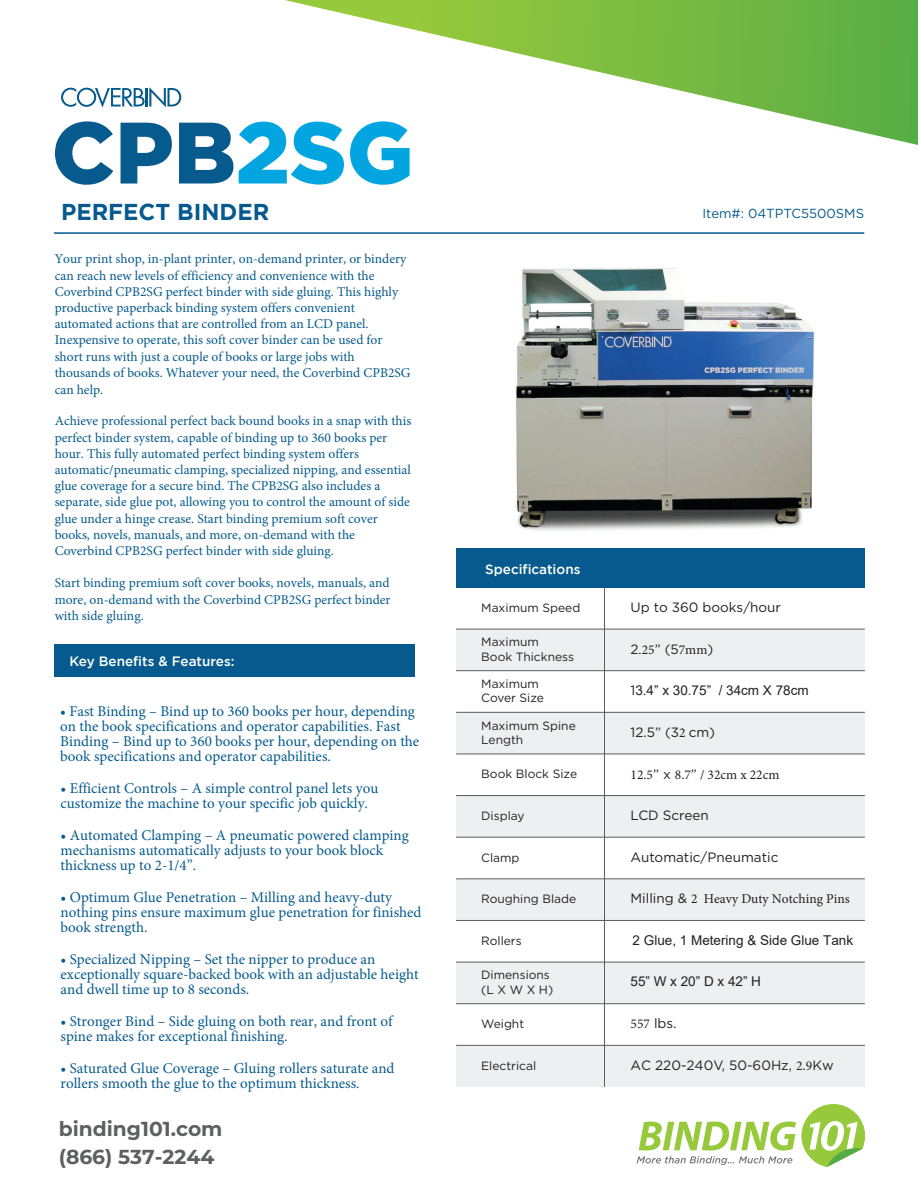
<style>
.page{position:relative;width:918px;height:1188px;background:#fff}
.page>*{position:absolute;margin:0;border:0;box-sizing:border-box;transform-origin:0 0}
.t1{font:900 87px "Gotham";color:#065a8d}
.t2{font:700 22.95px "Gotham";color:#065a8d}
.t3{font:700 20.25px/27.6px "Montserrat";color:#5e5f5f}
.t4{font:15px/15px "Minion Pro";color:#065a8d}
.t5{font:13.5px/16.2px "Minion Pro";color:#065a8d}
.t6{font:13.5px "Gotham";color:#231f20}
.t7{font:13.5px "Arial";color:#231f20}
.t8{font:13.5px "Minion Pro";color:#231f20}
.t9{font:500 13.5px "Gotham";color:#fff}
.t10{font:13.05px "Gotham";color:#065a8d}
.t11{font:12px/14.4px "Gotham";color:#231f20}
.s1{color:#03a5e1}
.s2{font-family:"Gotham"}
.s3{font-family:"Minion Pro"}
</style>
<div class="page">
<img style="left:515px;top:267px;width:300px;height:264px">
<div style="left:456px;top:1045px;width:409px;height:42px;background:#edeff0"></div>
<div style="left:456px;top:962px;width:409px;height:42px;background:#edeff0"></div>
<div style="left:456px;top:879px;width:409px;height:41px;background:#edeff0"></div>
<div style="left:456px;top:796px;width:409px;height:41px;background:#edeff0"></div>
<div style="left:456px;top:712px;width:409px;height:42px;background:#edeff0"></div>
<div style="left:456px;top:629px;width:409px;height:42px;background:#edeff0"></div>
<hr style="left:456px;top:629px;width:409px;height:1px;background:#5b5b5b">
<hr style="left:456px;top:670px;width:409px;height:1px;background:#5b5b5b">
<hr style="left:456px;top:712px;width:409px;height:1px;background:#5b5b5b">
<hr style="left:456px;top:754px;width:409px;height:1px;background:#5b5b5b">
<hr style="left:456px;top:795px;width:409px;height:1px;background:#5b5b5b">
<hr style="left:456px;top:837px;width:409px;height:1px;background:#5b5b5b">
<hr style="left:456px;top:878px;width:409px;height:1px;background:#5b5b5b">
<hr style="left:456px;top:920px;width:409px;height:1px;background:#5b5b5b">
<hr style="left:456px;top:962px;width:409px;height:1px;background:#5b5b5b">
<hr style="left:456px;top:1003px;width:409px;height:1px;background:#5b5b5b">
<hr style="left:456px;top:1045px;width:409px;height:1px;background:#5b5b5b">
<div style="left:456px;top:548px;width:409px;height:40px;background:#065a8d"></div>
<hr style="left:54px;top:232px;width:810px;height:2px;background:#065a8d">
<div style="left:55px;top:645px;width:360px;height:32px;background:#065a8d"></div>
<svg style="left:61px;top:87px;width:120px;height:21px"></svg>
<hr style="left:604px;top:588px;width:1px;height:499px;background:#5b5b5b">
<svg style="left:637px;top:1104px;width:228px;height:63px"></svg>
<svg style="left:285px;top:0;width:633px;height:145px"></svg>
<h1 class="t1" style="left:52px;top:102px;width:363px">CPB<span class="s1">2SG</span></h1>
<h2 class="t2" style="left:61px;top:198px;width:210px">PERFECT BINDER</h2>
<p class="t5" style="left:55px;top:251px;width:357px">Your print shop, in-plant printer, on-demand printer, or bindery can reach new levels of efficiency and convenience with the Coverbind CPB2SG perfect binder with side gluing. This highly productive paperback binding system offers convenient automated actions that are controlled from an LCD panel.<br>Inexpensive to operate, this soft cover binder can be used for short runs with just a couple of books or large jobs with thousands of books. Whatever your need, the Coverbind CPB2SG can help.</p>
<p class="t5" style="left:55px;top:413px;width:358px">Achieve professional perfect back bound books in a snap with this perfect binder system, capable of binding up to 360 books per hour. This fully automated perfect binding system offers automatic/pneumatic clamping, specialized nipping, and essential glue coverage for a secure bind. The CPB2SG also includes a separate, side glue pot, allowing you to control the amount of side glue under a hinge crease. Start binding premium soft cover books, novels, manuals, and more, on-demand with the Coverbind CPB2SG perfect binder with side gluing.</p>
<p class="t5" style="left:55px;top:575px;width:337px;text-align:justify">Start binding premium soft cover books, novels, manuals, and more, on-demand with the Coverbind CPB2SG perfect binder with side gluing.</p>
<p class="t9" style="left:70px;top:653px;width:167px">Key Benefits &amp; Features:</p>
<p class="t4" style="left:60px;top:704px;width:361px">• Fast Binding – Bind up to 360 books per hour, depending on the book specifications and operator capabilities. Fast Binding – Bind up to 360 books per hour, depending on the book specifications and operator capabilities.</p>
<p class="t4" style="left:61px;top:781px;width:319px">• Efficient Controls – A simple control panel lets you customize the machine to your specific job quickly.</p>
<p class="t4" style="left:61px;top:828px;width:350px">• Automated Clamping – A pneumatic powered clamping mechanisms automatically adjusts to your book block thickness up to 2-1/4”.</p>
<p class="t4" style="left:61px;top:890px;width:362px">• Optimum Glue Penetration – Milling and heavy-duty nothing pins ensure maximum glue penetration for finished book strength.</p>
<p class="t4" style="left:61px;top:952px;width:360px">• Specialized Nipping – Set the nipper to produce an exceptionally square-backed book with an adjustable height and dwell time up to 8 seconds.</p>
<p class="t4" style="left:61px;top:1014px;width:334px">• Stronger Bind – Side gluing on both rear, and front of spine makes for exceptional finishing.</p>
<p class="t4" style="left:61px;top:1061px;width:335px">• Saturated Glue Coverage – Gluing rollers saturate and rollers smooth the glue to the optimum thickness.</p>
<h3 class="t3" style="left:59px;top:1114px;width:165px">binding101.com (866) 537-2244</h3>
<p class="t10" style="left:702px;top:205px;width:163px">Item#: 04TPTC5500SMS</p>
<p class="t9" style="left:485px;top:561px;width:97px">Specifications</p>
<p class="t11" style="left:481px;top:600px;width:101px">Maximum Speed</p>
<p class="t11" style="left:481px;top:635px;width:94px">Maximum<br>Book Thickness</p>
<p class="t11" style="left:481px;top:676px;width:64px">Maximum<br>Cover Size</p>
<p class="t11" style="left:481px;top:718px;width:96px">Maximum Spine<br>Length</p>
<p class="t11" style="left:481px;top:767px;width:97px">Book Block Size</p>
<p class="t11" style="left:481px;top:808px;width:45px">Display</p>
<p class="t11" style="left:481px;top:850px;width:40px">Clamp</p>
<p class="t11" style="left:481px;top:892px;width:97px">Roughing Blade</p>
<p class="t11" style="left:481px;top:933px;width:42px">Rollers</p>
<p class="t11" style="left:481px;top:968px;width:74px">Dimensions (L X W X H)</p>
<p class="t11" style="left:481px;top:1016px;width:44px">Weight</p>
<p class="t6" style="left:631px;top:599px;width:152px">Up to 360 books/hour</p>
<p class="t8" style="left:631px;top:640px;width:84px"><span class="s2">2</span>.25<span class="s2">” (5</span>7mm<span class="s2">)</span></p>
<p class="t7" style="left:631px;top:681px;width:180px"><span class="s2">1</span>3.4” x 30.75” / 34cm X 78cm</p>
<p class="t6" style="left:631px;top:723px;width:86px">12.5” (3<span class="s3">2</span> cm)</p>
<p class="t8" style="left:631px;top:766px;width:150px">12.5<span class="s2">” x</span> 8.7<span class="s2">”</span> / 32cm x 22cm</p>
<p class="t6" style="left:631px;top:807px;width:80px">LCD Screen</p>
<p class="t6" style="left:631px;top:848px;width:149px">Automatic/Pneumatic</p>
<p class="t8" style="left:631px;top:890px;width:221px"><span class="s2">Milling &amp;</span> 2 Heavy Duty Notching Pins</p>
<p class="t7" style="left:633px;top:931px;width:222px">2 Glue, 1 Metering &amp; Side Glue Tank</p>
<p class="t7" style="left:631px;top:972px;width:132px">55” W x 20” D x 42” H</p>
<p class="t6" style="left:631px;top:1015px;width:48px"><span class="s3">557</span> lbs.</p>
<p class="t11" style="left:481px;top:1058px;width:56px">Electrical</p>
<p class="t6" style="left:631px;top:1056px;width:205px">AC 220-240V, 50-60Hz, <span class="s3">2</span>.<span class="s3">9</span>Kw</p>
</div>
